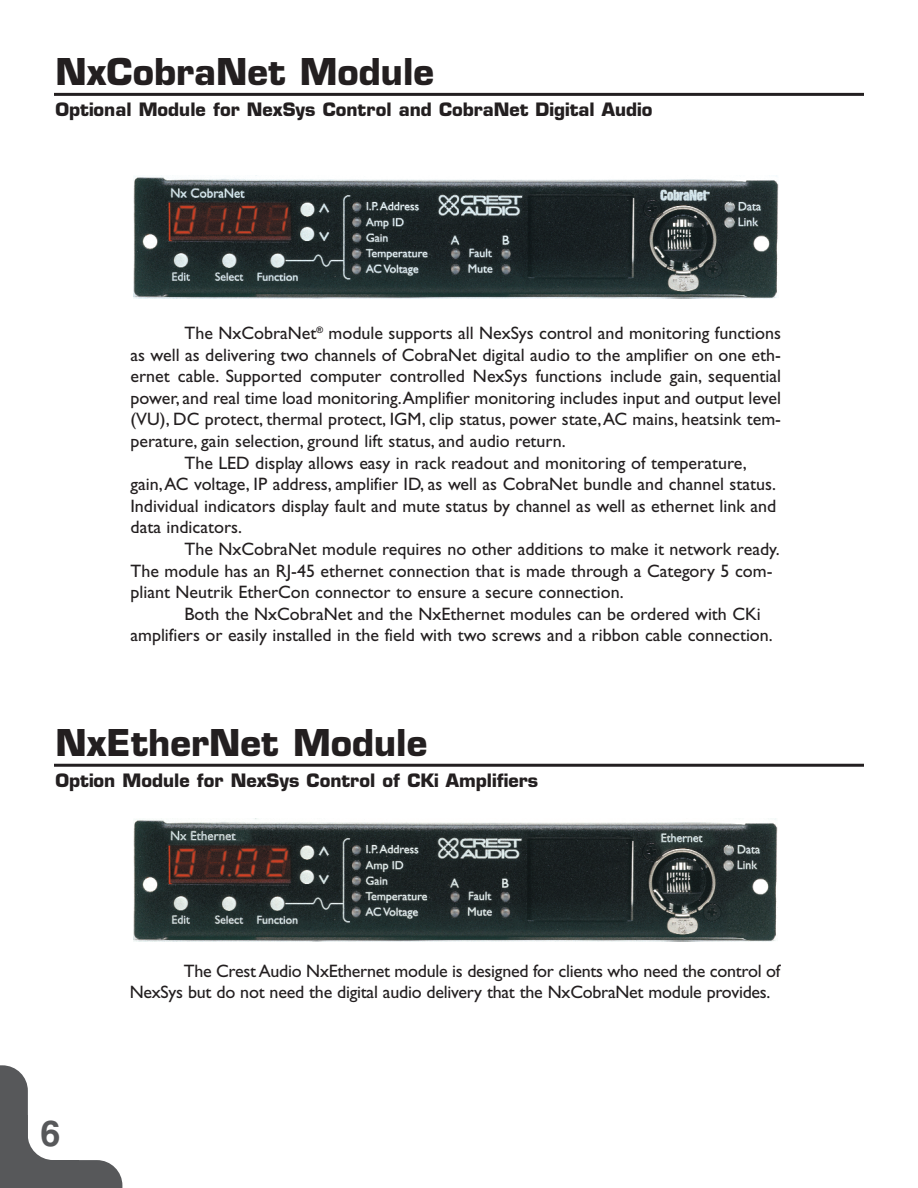
<style>
.page{position:relative;width:918px;height:1188px;background:#fff}
.page>*{position:absolute;margin:0;border:0;box-sizing:border-box;transform-origin:0 0}
.t1{font:700 36px "Eurostile";color:#231f20}
.t2{font:700 36px "Helvetica";color:#57585a}
.t3{font:18px/21.6px "Gill Sans";color:#231f20}
.t4{font:700 18px "Eurostile";color:#231f20}
</style>
<div class="page">
<img style="left:134px;top:175px;width:644px;height:123px">
<img style="left:133px;top:819px;width:645px;height:123px">
<svg style="left:0;top:1065px;width:122px;height:123px"></svg>
<hr style="left:54px;top:93px;width:810px;height:3px;background:#231f20">
<hr style="left:54px;top:764px;width:810px;height:3px;background:#231f20">
<h1 class="t1" style="left:56px;top:57px;width:380px">NxCobraNet Module</h1>
<p class="t4" style="left:56px;top:102px;width:599px">Optional Module for NexSys Control and CobraNet Digital Audio</p>
<p class="t3" style="left:184px;top:324px;width:598px">The NxCobraNet<sup>®</sup> module supports all NexSys control and monitoring functions</p>
<p class="t3" style="left:131px;top:345px;width:652px">as well as delivering two channels of CobraNet digital audio to the amplifier on one eth-</p>
<p class="t3" style="left:131px;top:367px;width:652px">ernet cable. Supported computer controlled NexSys functions include gain, sequential</p>
<p class="t3" style="left:131px;top:389px;width:652px">power, and real time load monitoring.Amplifier monitoring includes input and output level</p>
<p class="t3" style="left:131px;top:410px;width:652px">(VU), DC protect, thermal protect, IGM, clip status, power state,AC mains, heatsink tem-</p>
<p class="t3" style="left:131px;top:432px;width:437px">perature, gain selection, ground lift status, and audio return.</p>
<p class="t3" style="left:185px;top:453px;width:564px">The LED display allows easy in rack readout and monitoring of temperature,</p>
<p class="t3" style="left:131px;top:475px;width:647px">gain,AC voltage, IP address, amplifier ID, as well as CobraNet bundle and channel status.</p>
<p class="t3" style="left:131px;top:497px;width:647px">Individual indicators display fault and mute status by channel as well as ethernet link and</p>
<p class="t3" style="left:131px;top:518px;width:113px">data indicators.</p>
<p class="t3" style="left:185px;top:540px;width:597px">The NxCobraNet module requires no other additions to make it network ready.</p>
<p class="t3" style="left:131px;top:561px;width:644px">The module has an RJ-45 ethernet connection that is made through a Category 5 com-</p>
<p class="t3" style="left:131px;top:583px;width:495px">pliant Neutrik EtherCon connector to ensure a secure connection.</p>
<p class="t3" style="left:185px;top:605px;width:578px">Both the NxCobraNet and the NxEthernet modules can be ordered with CKi</p>
<p class="t3" style="left:131px;top:626px;width:644px">amplifiers or easily installed in the field with two screws and a ribbon cable connection.</p>
<h1 class="t1" style="left:56px;top:728px;width:373px">NxEtherNet Module</h1>
<p class="t4" style="left:56px;top:773px;width:484px">Option Module for NexSys Control of CKi Amplifiers</p>
<h1 class="t2" style="left:40px;top:1120px;width:22px">6</h1>
<p class="t3" style="left:130px;top:962px;width:652px;text-indent:54px">The Crest Audio NxEthernet module is designed for clients who need the control of<br>NexSys but do not need the digital audio delivery that the NxCobraNet module provides.</p>
</div>
